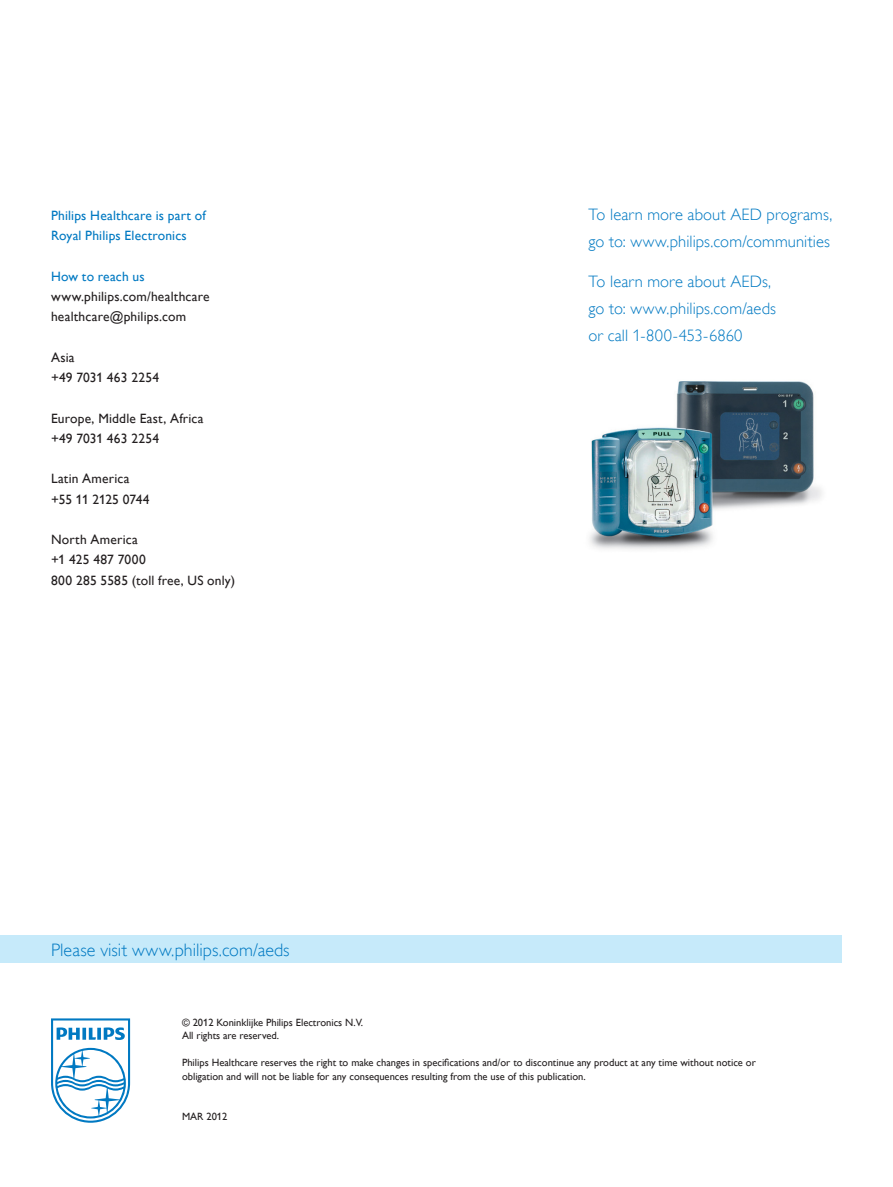
<style>
.page{position:relative;width:893px;height:1187px;background:#fff}
.page>*{position:absolute;margin:0;border:0;box-sizing:border-box;transform-origin:0 0}
._61_Webaddress{font:18px "Gill Sans Alt One WGL Light";letter-spacing:.005em;color:#0079c2}
._04_introduction_tex{font:16.5px/27px "Gill Sans Alt One WGL Light";letter-spacing:.005em;color:#0079c2}
.t1{font:13.5px/20.2px "Gill Sans Alt One WGL";letter-spacing:.015em;color:#231f20}
.t2{font:13.5px/20.2px "Gill Sans Alt One WGL";letter-spacing:.015em;color:#0079c2}
._60_Copyright_text{font:10.5px/13.5px "Gill Sans Alt One WGL";color:#231f20}
</style>
<div class="page">
<div style="left:0;top:935px;width:842px;height:27px;background:#c6eafa"></div>
<img style="left:589px;top:381px;width:233px;height:169px">
<svg style="left:51px;top:1018px;width:79px;height:104px"></svg>
<p class="t2" style="left:51px;top:205px;width:156px">Philips Healthcare is part of<br>Royal Philips Electronics</p>
<p class="t2" style="left:51px;top:266px;width:95px">How to reach us</p>
<p class="t1" style="left:51px;top:286px;width:160px">www.philips.com/healthcare healthcare@philips.com</p>
<p class="t1" style="left:51px;top:347px;width:110px">Asia<br>+49 7031 463 2254</p>
<p class="t1" style="left:51px;top:407px;width:154px">Europe, Middle East, Africa +49 7031 463 2254</p>
<p class="t1" style="left:51px;top:468px;width:100px">Latin America +55 11 2125 0744</p>
<p class="t1" style="left:51px;top:529px;width:186px">North America<br>+1 425 487 7000<br>800 285 5585 (toll free, US only)</p>
<p class="_61_Webaddress" style="left:51px;top:938px;width:240px">Please visit www.philips.com/aeds</p>
<p class="_04_introduction_tex" style="left:588px;top:201px;width:245px">To learn more about AED programs, go to: www.philips.com/communities</p>
<p class="_04_introduction_tex" style="left:588px;top:268px;width:189px">To learn more about AEDs, go to: www.philips.com/aeds or call 1-800-453-6860</p>
<p class="_60_Copyright_text" style="left:182px;top:1015px;width:183px">© 2012 Koninklijke Philips Electronics N.V.</p>
<p class="_60_Copyright_text" style="left:182px;top:1028px;width:99px">All rights are reserved.</p>
<p class="_60_Copyright_text" style="left:182px;top:1055px;width:575px">Philips Healthcare reserves the right to make changes in specifications and/or to discontinue any product at any time without notice or obligation and will not be liable for any consequences resulting from the use of this publication.</p>
<p class="_60_Copyright_text" style="left:182px;top:1109px;width:47px">MAR 2012</p>
</div>
